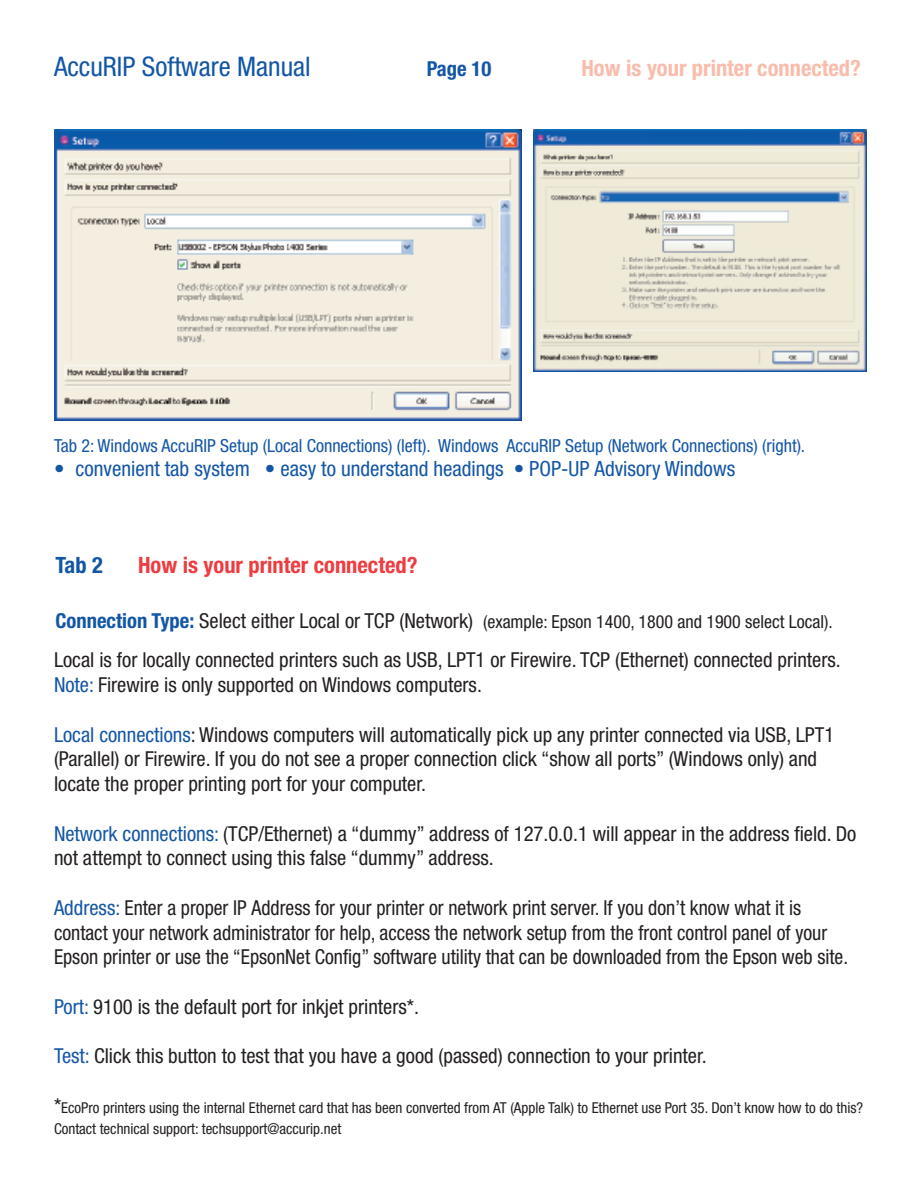
<style>
.page{position:relative;width:918px;height:1188px;background:#fff}
.page>*{position:absolute;margin:0;border:0;box-sizing:border-box;transform-origin:0 0}
.t1{font:condensed 27px "Helvetica Neue";color:#1356a6}
.t2{font:700 condensed 22.5px "Helvetica Neue";color:#fabbaa}
.t3{font:700 condensed 22.5px "Helvetica Neue";color:#ee3c40}
.t4{font:700 condensed 22.5px "Helvetica Neue";color:#1356a6}
.t5{font:condensed 21px "Helvetica Neue";color:#1356a6}
.t6{font:condensed 20.7px/24.8px "Helvetica Neue";color:#231f20}
.t7{font:condensed 20.7px/24.8px "Helvetica Neue";color:#231f20;scale:.96 1}
.t8{font:700 condensed 20.7px "Helvetica Neue";color:#1356a6}
.t9{font:condensed 18px "Helvetica Neue";color:#1356a6}
.t10{font:condensed 18px "Helvetica Neue";color:#231f20}
.t11{font:condensed 15px/20.7px "Helvetica Neue";color:#231f20}
.s1{font-weight:700;font-size:20.7px;color:#1356a6}
.s2{font-size:20.7px}
.s3{color:#1356a6}
</style>
<div class="page">
<img style="left:54px;top:129px;width:468px;height:292px">
<img style="left:534px;top:130px;width:332px;height:242px">
<h1 class="t1" style="left:54px;top:57px;width:258px">AccuRIP Software Manual</h1>
<p class="t2" style="left:581px;top:54px;width:281px">How is your printer connected?</p>
<p class="t8" style="left:427px;top:61px;width:66px">Page 10</p>
<p class="t9" style="left:54px;top:439px;width:753px">Tab 2: Windows AccuRIP Setup (Local Connections) (left). Windows AccuRIP Setup (Network Connections) (right).</p>
<p class="t5" style="left:54px;top:461px;width:683px">• convenient tab system • easy to understand headings • POP-UP Advisory Windows</p>
<p class="t4" style="left:56px;top:557px;width:49px">Tab 2</p>
<p class="t3" style="left:138px;top:552px;width:281px">How is your printer connected?</p>
<p class="t10" style="left:56px;top:615px;width:779px"><span class="s1">Connection Type:</span> <span class="s2">Select either Local or TCP (Network)</span> (example: Epson 1400, 1800 and 1900 select Local).</p>
<p class="t6" style="left:54px;top:649px;width:788px">Local is for locally connected printers such as USB, LPT1 or Firewire. TCP (Ethernet) connected printers.<br><span class="s3">Note:</span> Firewire is only supported on Windows computers.</p>
<p class="t6" style="left:54px;top:724px;width:782px"><span class="s3">Local connections</span>: Windows computers will automatically pick up any printer connected via USB, LPT1 (Parallel) or Firewire. If you do not see a proper connection click “show all ports” (Windows only) and locate the proper printing port for your computer.</p>
<p class="t6" style="left:54px;top:823px;width:804px"><span class="s3">Network connections:</span> (TCP/Ethernet) a “dummy” address of 127.0.0.1 will appear in the address field. Do not attempt to connect using this false “dummy” address.</p>
<p class="t7" style="left:54px;top:897px;width:829px"><span class="s3">Address:</span> Enter a proper IP Address for your printer or network print server. If you don’t know what it is contact your network administrator for help, access the network setup from the front control panel of your<br>Epson printer or use the “EpsonNet Config” software utility that can be downloaded from the Epson web site.</p>
<p class="t6" style="left:54px;top:996px;width:367px"><span class="s3">Port:</span> 9100 is the default port for inkjet printers*.</p>
<p class="t6" style="left:54px;top:1045px;width:654px"><span class="s3">Test:</span> Click this button to test that you have a good (passed) connection to your printer.</p>
<p class="t11" style="left:54px;top:1098px;width:811px"><span class="s2">*</span>EcoPro printers using the internal Ethernet card that has been converted from AT (Apple Talk) to Ethernet use Port 35. Don’t know how to do this?<br>Contact technical support: techsupport@accurip.net</p>
</div>
